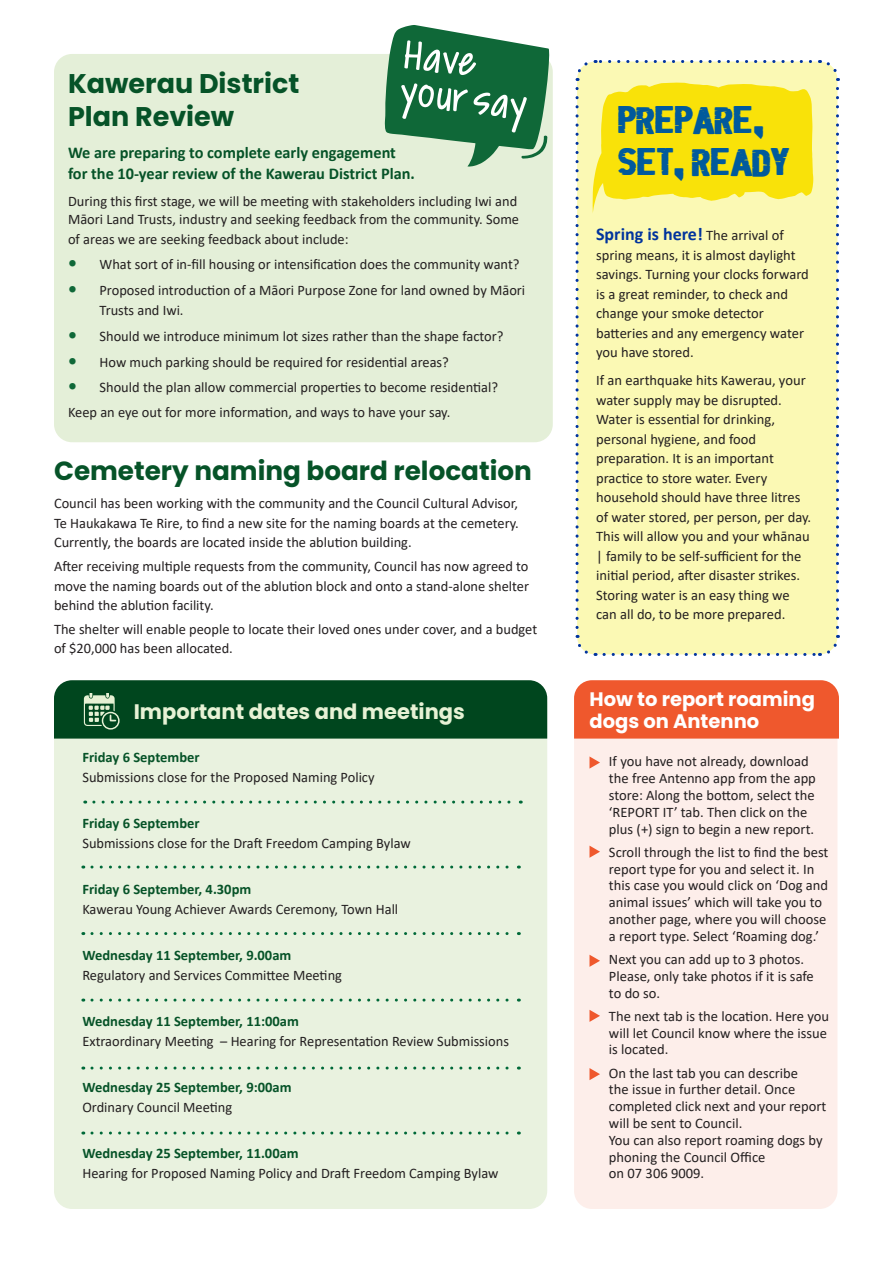
<style>
.page{position:relative;width:893px;height:1263px;background:#fff}
.page>*{position:absolute;margin:0;border:0;box-sizing:border-box;transform-origin:0 0}
.t1{font:45.15px/36.5px "Covered By Your Grace";color:#fff}
.t2{font:36px/42px "Black Folder";color:#015a9c}
.t3{font:700 27px/33px "Poppins";color:#065328}
.t4{font:700 26.25px "Poppins";color:#065328}
.t5{font:700 21px "Poppins";color:#e7f2d5}
.t6{font:700 19.5px/22.5px "Poppins";color:#fff}
.t7{font:700 18px "Calibri";color:#01349d}
.t8{font:700 16.5px/21.3px "Calibri";color:#065328}
.t9{font:14.55px/19.5px "Calibri";color:#231f20}
.t10{font:700 14.55px/20.2px "Calibri";color:#065328}
.s1{font-weight:700;font-size:18px;color:#0f6838}
.s2{font-weight:700;color:#065328}
.s3{font-weight:400;color:#231f20}
.s4{font-weight:400;font-size:14.55px;color:#231f20}
</style>
<div class="page">
<div style="left:54px;top:54px;width:499px;height:388px;background:#e4efd8;border-radius:18px"></div>
<svg style="left:384px;top:25px;width:165px;height:142px"></svg>
<svg style="left:575px;top:60px;width:265px;height:596px;background:#f8f49c"></svg>
<div style="left:54px;top:686px;width:493px;height:523px;background:#e9f2df;border-radius:18px"></div>
<div style="left:54px;top:680px;width:493px;height:59px;background:#00461e"></div>
<svg style="left:94px;top:800px;width:427px;height:3px"></svg>
<svg style="left:92px;top:865px;width:427px;height:3px"></svg>
<svg style="left:92px;top:932px;width:427px;height:3px"></svg>
<svg style="left:92px;top:998px;width:427px;height:3px"></svg>
<svg style="left:92px;top:1066px;width:427px;height:3px"></svg>
<svg style="left:83px;top:1131px;width:436px;height:4px"></svg>
<div style="left:574px;top:680px;width:263px;height:529px;background:#fdeeea;border-radius:18px"></div>
<div style="left:574px;top:680px;width:265px;height:59px;background:#ef582d"></div>
<svg style="left:589px;top:756px;width:11px;height:13px"></svg>
<svg style="left:589px;top:846px;width:11px;height:12px"></svg>
<svg style="left:589px;top:955px;width:11px;height:12px"></svg>
<svg style="left:589px;top:1010px;width:11px;height:12px"></svg>
<svg style="left:589px;top:1068px;width:11px;height:12px"></svg>
<p class="t3" style="left:68px;top:67px;width:233px">Kawerau District<br>Plan Review</p>
<p class="t1" style="left:407px;top:39px;width:128px;rotate:7deg">Have yoursay</p>
<p class="t8" style="left:68px;top:141px;width:348px">We are preparing to complete early engagement for the 10-year review of the Kawerau District Plan.</p>
<p class="t9" style="left:68px;top:191px;width:452px;line-height:18.9px">During this first stage, we will be meeting with stakeholders including Iwi and<br>Māori Land Trusts, industry and seeking feedback from the community. Some of areas we are seeking feedback about include:</p>
<p class="t9" style="left:68px;top:254px;width:453px"><span class="s1">•</span> What sort of in-fill housing or intensification does the community want?</p>
<p class="t9" style="left:100px;top:280px;width:427px;text-indent:-32px"><span class="s1">•</span> Proposed introduction of a Māori Purpose Zone for land owned by Māori<br>Trusts and Iwi.</p>
<p class="t9" style="left:68px;top:326px;width:437px"><span class="s1">•</span> Should we introduce minimum lot sizes rather than the shape factor?</p>
<p class="t9" style="left:68px;top:352px;width:382px"><span class="s1">•</span> How much parking should be required for residential areas?</p>
<p class="t9" style="left:68px;top:377px;width:431px"><span class="s1">•</span> Should the plan allow commercial properties to become residential?</p>
<p class="t9" style="left:68px;top:402px;width:384px">Keep an eye out for more information, and ways to have your say.</p>
<p class="t4" style="left:54px;top:455px;width:479px">Cemetery naming board relocation</p>
<p class="t9" style="left:54px;top:493px;width:466px;text-align:justify">Council has been working with the community and the Council Cultural Advisor, Te Haukakawa Te Rire, to find a new site for the naming boards at the cemetery.<br>Currently, the boards are located inside the ablution building.</p>
<p class="t9" style="left:54px;top:556px;width:477px;text-align:justify">After receiving multiple requests from the community, Council has now agreed to move the naming boards out of the ablution block and onto a stand-alone shelter behind the ablution facility.</p>
<p class="t9" style="left:54px;top:619px;width:485px">The shelter will enable people to locate their loved ones under cover, and a budget of $20,000 has been allocated.</p>
<p class="t5" style="left:134px;top:699px;width:333px">Important dates and meetings</p>
<p class="t9" style="left:82px;top:746px;width:294px;line-height:20.2px"><span class="s2">Friday 6 September<br></span>Submissions close for the Proposed Naming Policy</p>
<p class="t9" style="left:82px;top:812px;width:330px;line-height:20.2px"><span class="s2">Friday 6 September<br></span>Submissions close for the Draft Freedom Camping Bylaw</p>
<p class="t9" style="left:82px;top:878px;width:317px;line-height:20.2px"><span class="s2">Friday 6 September, 4.30pm<br></span>Kawerau Young Achiever Awards Ceremony, Town Hall</p>
<p class="t9" style="left:82px;top:944px;width:261px;line-height:20.2px"><span class="s2">Wednesday 11 September, 9.00am<br></span>Regulatory and Services Committee Meeting</p>
<p class="t9" style="left:82px;top:1010px;width:428px;line-height:20.2px"><span class="s2">Wednesday 11 September, 11:00am<br></span>Extraordinary Meeting – Hearing for Representation Review Submissions</p>
<p class="t10" style="left:82px;top:1076px;width:211px">Wednesday 25 September, 9:00am<br><span class="s3">Ordinary Council Meeting</span></p>
<p class="t9" style="left:82px;top:1142px;width:418px;line-height:20.2px"><span class="s2">Wednesday 25 September, 11.00am<br></span>Hearing for Proposed Naming Policy and Draft Freedom Camping Bylaw</p>
<p class="t2" style="left:618px;top:101px;width:172px">PREPARE,<br>SET, READY</p>
<p class="t7" style="left:596px;top:221px;width:189px">Spring is here! <span class="s4">The arrival of</span></p>
<p class="t9" style="left:596px;top:245px;width:214px">spring means, it is almost daylight savings. Turning your clocks forward is a great reminder, to check and change your smoke detector batteries and any emergency water you have stored.</p>
<p class="t9" style="left:596px;top:370px;width:217px">If an earthquake hits Kawerau, your water supply may be disrupted.<br>Water is essential for drinking, personal hygiene, and food preparation. It is an important practice to store water. Every household should have three litres of water stored, per person, per day.<br>This will allow you and your whānau | family to be self-sufficient for the initial period, after disaster strikes.<br>Storing water is an easy thing we can all do, to be more prepared.</p>
<p class="t6" style="left:589px;top:688px;width:227px">How to report roaming dogs on Antenno</p>
<p class="t9" style="left:609px;top:753px;width:208px;line-height:16.8px">If you have not already, download the free Antenno app from the app store: Along the bottom, select the ‘REPORT IT’ tab. Then click on the plus (+) sign to begin a new report.</p>
<p class="t9" style="left:609px;top:843px;width:221px;line-height:16.8px">Scroll through the list to find the best report type for you and select it. In this case you would click on ‘Dog and animal issues’ which will take you to another page, where you will choose a report type. Select ‘Roaming dog.’</p>
<p class="t9" style="left:609px;top:950px;width:206px;line-height:16.8px">Next you can add up to 3 photos.<br>Please, only take photos if it is safe to do so.</p>
<p class="t9" style="left:609px;top:1007px;width:222px;line-height:16.8px">The next tab is the location. Here you will let Council know where the issue is located.</p>
<p class="t9" style="left:609px;top:1064px;width:219px;line-height:16.8px">On the last tab you can describe<br>the issue in further detail. Once completed click next and your report will be sent to Council.<br>You can also report roaming dogs by phoning the Council Office<br>on 07 306 9009.</p>
</div>
